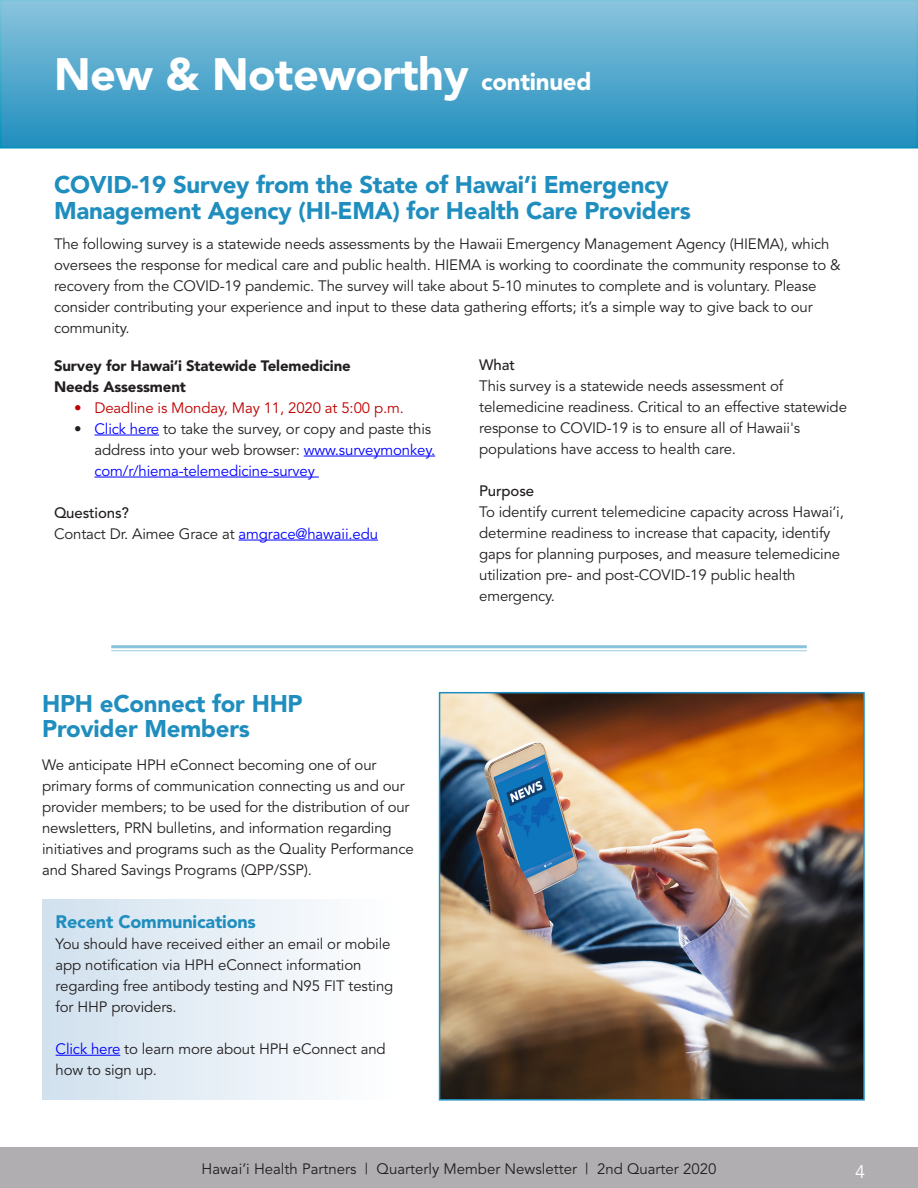
<style>
.page{position:relative;width:918px;height:1188px;background:#fff}
.page>*{position:absolute;margin:0;border:0;box-sizing:border-box;transform-origin:0 0}
._30_pt_Hd_Blk{font:900 45px "Avenir";letter-spacing:-.01em;color:#fff}
._16_Subhd_Blue{font:900 24px/25.5px "Avenir";letter-spacing:-.01em;color:#1f8ebe}
._12_pt_subhd_hvyital{font:900 18px "Avenir";letter-spacing:-.01em;color:#1f8ebe}
.t1{font:18px "Avenir";color:#fff}
._10_pt_body_copy{font:15px/21px "Avenir";letter-spacing:-.01em;color:#231f20}
._10_pt_body_copy-2{font:900 15px/21px "Avenir";letter-spacing:-.01em;color:#231f20}
.t2{font:15px "Avenir";letter-spacing:-.01em;color:#c00000}
._10_pt_body_copy-3{font:500 15px "Avenir";letter-spacing:-.01em;color:#231f20}
.s1{font-size:24px}
.s2{color:#00f}
</style>
<div class="page">
<div style="left:0;top:1148px;width:918px;height:40px;background:#b0aeb0"></div>
<div style="left:0;top:0;width:918px;height:147px;background:linear-gradient(to bottom,#8bc4dd,#208ebe)"></div>
<hr style="left:111px;top:645px;width:696px;height:3px;background:#1f8ebe">
<hr style="left:111px;top:650px;width:696px;height:1px;background:#1f8ebe">
<hr style="left:94px;top:435px;width:65px;height:1px;background:#00f">
<hr style="left:304px;top:456px;width:131px;height:1px;background:#00f">
<hr style="left:94px;top:477px;width:225px;height:1px;background:#00f">
<hr style="left:239px;top:540px;width:139px;height:1px;background:#00f">
<div style="left:42px;top:900px;width:384px;height:199px;background:linear-gradient(to right,#d0e0ee,#fff)"></div>
<hr style="left:56px;top:1055px;width:64px;height:1px;background:#00f">
<img style="left:442px;top:695px;width:420px;height:403px">
<div style="left:439px;top:692px;width:426px;height:409px;border:2px solid #1f8ebe"></div>
<p class="_30_pt_Hd_Blk" style="left:54px;top:47px;width:539px">New &amp; Noteworthy <span class="s1">continued</span></p>
<p class="_16_Subhd_Blue" style="left:54px;top:172px;width:638px">COVID-19 Survey from the State of Hawai‘i Emergency<br>Management Agency (HI-EMA) for Health Care Providers</p>
<p class="_10_pt_body_copy" style="left:54px;top:233px;width:788px">The following survey is a statewide needs assessments by the Hawaii Emergency Management Agency (HIEMA), which oversees the response for medical care and public health. HIEMA is working to coordinate the community response to &amp; recovery from the COVID-19 pandemic. The survey will take about 5-10 minutes to complete and is voluntary. Please consider contributing your experience and input to these data gathering efforts; it’s a simple way to give back to our community.</p>
<p class="_10_pt_body_copy-2" style="left:54px;top:355px;width:298px">Survey for Hawai‘i Statewide Telemedicine<br>Needs Assessment</p>
<p class="t2" style="left:74px;top:399px;width:331px">• Deadline is Monday, May 11, 2020 at 5:00 p.m.</p>
<p class="_10_pt_body_copy" style="left:94px;top:418px;width:342px;text-indent:-20px">• <span class="s2">Click here</span> to take the survey, or copy and paste this address into your web browser: <span class="s2">www.surveymonkey. com/r/hiema-telemedicine-survey</span></p>
<p class="_10_pt_body_copy-3" style="left:54px;top:504px;width:77px">Questions?</p>
<p class="_10_pt_body_copy" style="left:54px;top:523px;width:326px">Contact Dr. Aimee Grace at <span class="s2">amgrace@hawaii.edu</span></p>
<p class="_10_pt_body_copy-3" style="left:479px;top:356px;width:37px">What</p>
<p class="_10_pt_body_copy" style="left:479px;top:376px;width:369px">This survey is a statewide needs assessment of telemedicine readiness. Critical to an effective statewide response to COVID-19 is to ensure all of Hawaii's populations have access to health care.</p>
<p class="_10_pt_body_copy-3" style="left:479px;top:482px;width:56px">Purpose</p>
<p class="_10_pt_body_copy" style="left:479px;top:502px;width:366px">To identify current telemedicine capacity across Hawai‘i, determine readiness to increase that capacity, identify gaps for planning purposes, and measure telemedicine utilization pre- and post-COVID-19 public health emergency.</p>
<p class="_16_Subhd_Blue" style="left:42px;top:691px;width:262px">HPH eConnect for HHP<br>Provider Members</p>
<p class="_10_pt_body_copy" style="left:42px;top:754px;width:373px">We anticipate HPH eConnect becoming one of our primary forms of communication connecting us and our provider members; to be used for the distribution of our newsletters, PRN bulletins, and information regarding initiatives and programs such as the Quality Performance and Shared Savings Programs (QPP/SSP).</p>
<p class="_12_pt_subhd_hvyital" style="left:56px;top:911px;width:202px">Recent Communications</p>
<p class="_10_pt_body_copy" style="left:56px;top:934px;width:339px">You should have received either an email or mobile app notification via HPH eConnect information regarding free antibody testing and N95 FIT testing for HHP providers.</p>
<p class="_10_pt_body_copy" style="left:56px;top:1039px;width:332px"><span class="s2">Click here</span> to learn more about HPH eConnect and how to sign up.</p>
<p class="_10_pt_body_copy" style="left:202px;top:1158px;width:516px">Hawai’i Health Partners | Quarterly Member Newsletter | 2nd Quarter 2020</p>
<p class="t1" style="left:855px;top:1161px;width:12px">4</p>
</div>
